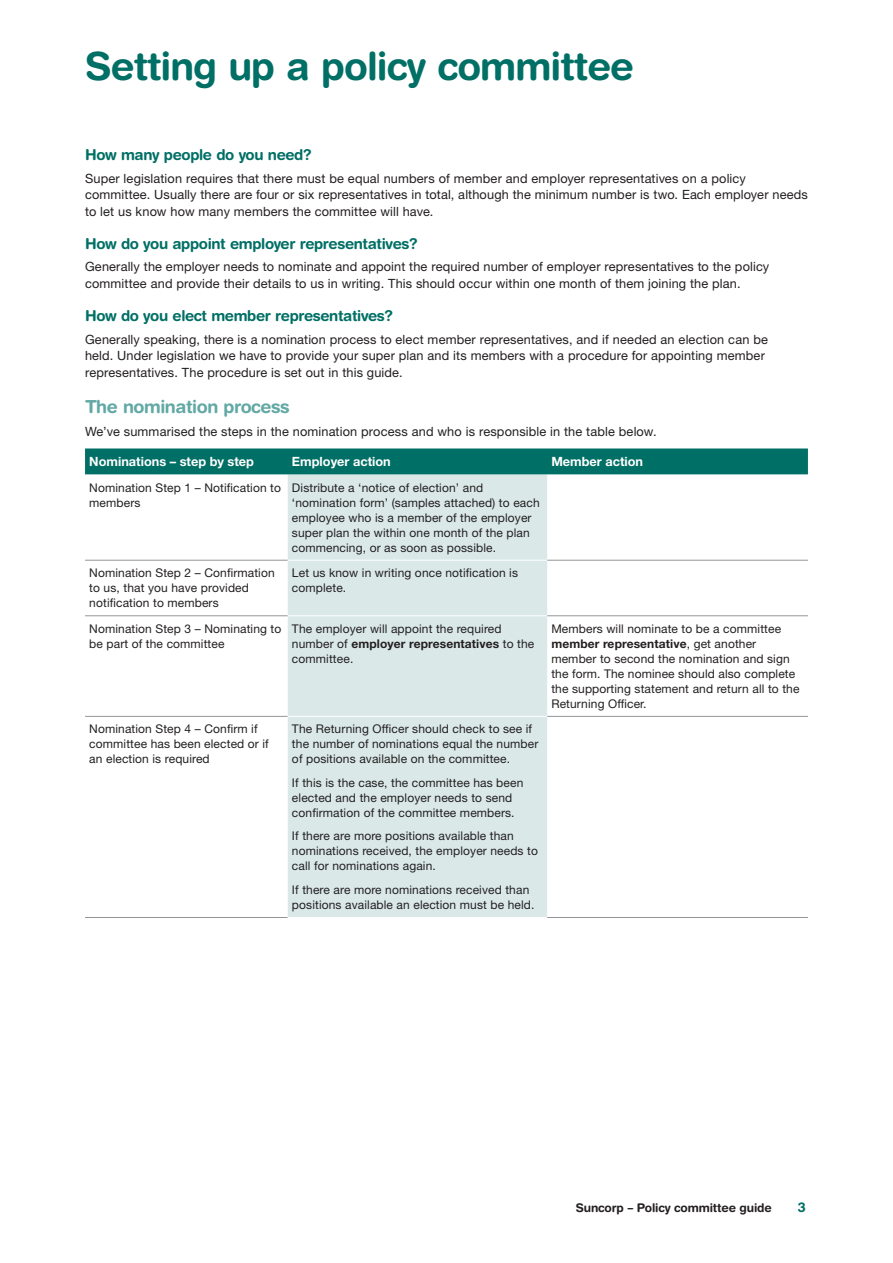
<style>
.page{position:relative;width:893px;height:1263px;background:#fff}
.page>*{position:absolute;margin:0;border:0;box-sizing:border-box;transform-origin:0 0}
.t1{font:700 39px "Helvetica Rounded LT Std";letter-spacing:-.025em;color:#006f65}
.t2{font:700 18px "Helvetica Rounded LT Std";letter-spacing:-.025em;color:#62a8a5}
.t3{font:700 15px "Helvetica Rounded LT Std";letter-spacing:-.025em;color:#006f65}
.t4{font:700 13.5px "Helvetica Rounded LT Std";color:#006f65}
.t5{font:12.75px/16.5px "Helvetica Neue LT Std";letter-spacing:.01em;color:#231f20}
.t6{font:700 12.75px "Helvetica Neue LT Std";color:#fff}
.t7{font:12px/15px "Helvetica Neue LT Std";letter-spacing:.01em;color:#231f20}
.t8{font:700 12px "Helvetica Rounded LT Std";letter-spacing:-.01em;color:#231f20}
.s1{font-weight:700}
</style>
<div class="page">
<svg style="left:85px;top:448px;width:723px;height:27px;background:#0a746b"></svg>
<svg style="left:85px;top:559px;width:723px;height:358px"></svg>
<div style="left:288px;top:475px;width:259px;height:442px;background:#dae9e8"></div>
<hr style="left:85px;top:560px;width:203px;height:1px;background:#939598">
<hr style="left:547px;top:560px;width:261px;height:1px;background:#939598">
<hr style="left:85px;top:615px;width:203px;height:1px;background:#939598">
<hr style="left:85px;top:716px;width:203px;height:1px;background:#939598">
<hr style="left:85px;top:917px;width:203px;height:1px;background:#939598">
<hr style="left:547px;top:615px;width:261px;height:1px;background:#939598">
<hr style="left:547px;top:716px;width:261px;height:1px;background:#939598">
<hr style="left:547px;top:917px;width:261px;height:1px;background:#939598">
<hr style="left:288px;top:560px;width:259px;height:1px;background:#fff">
<hr style="left:288px;top:615px;width:259px;height:1px;background:#fff">
<hr style="left:288px;top:716px;width:259px;height:1px;background:#fff">
<h1 class="t1" style="left:85px;top:42px;width:551px">Setting up a policy committee</h1>
<p class="t3" style="left:85px;top:145px;width:228px">How many people do you need?</p>
<p class="t5" style="left:85px;top:170px;width:724px">Super legislation requires that there must be equal numbers of member and employer representatives on a policy committee. Usually there are four or six representatives in total, although the minimum number is two. Each employer needs to let us know how many members the committee will have.</p>
<p class="t3" style="left:85px;top:234px;width:334px">How do you appoint employer representatives?</p>
<p class="t5" style="left:85px;top:258px;width:686px">Generally the employer needs to nominate and appoint the required number of employer representatives to the policy committee and provide their details to us in writing. This should occur within one month of them joining the plan.</p>
<p class="t3" style="left:85px;top:306px;width:310px">How do you elect member representatives?</p>
<p class="t5" style="left:85px;top:331px;width:684px">Generally speaking, there is a nomination process to elect member representatives, and if needed an election can be held. Under legislation we have to provide your super plan and its members with a procedure for appointing member representatives. The procedure is set out in this guide.</p>
<h2 class="t2" style="left:85px;top:396px;width:206px">The nomination process</h2>
<p class="t5" style="left:85px;top:423px;width:573px">We’ve summarised the steps in the nomination process and who is responsible in the table below.</p>
<p class="t6" style="left:89px;top:454px;width:166px">Nominations – step by step</p>
<p class="t6" style="left:292px;top:454px;width:100px">Employer action</p>
<p class="t6" style="left:551px;top:454px;width:93px">Member action</p>
<p class="t7" style="left:89px;top:480px;width:193px">Nomination Step 1 – Notification to members</p>
<p class="t7" style="left:292px;top:480px;width:249px">Distribute a ‘notice of election’ and ‘nomination form’ (samples attached) to each employee who is a member of the employer super plan the within one month of the plan commencing, or as soon as possible.</p>
<p class="t7" style="left:89px;top:565px;width:187px">Nomination Step 2 – Confirmation to us, that you have provided notification to members</p>
<p class="t7" style="left:292px;top:565px;width:228px">Let us know in writing once notification is complete.</p>
<p class="t7" style="left:89px;top:621px;width:194px">Nomination Step 3 – Nominating to be part of the committee</p>
<p class="t7" style="left:292px;top:621px;width:244px">The employer will appoint the required number of <span class="s1">employer representatives</span> to the committee.</p>
<p class="t7" style="left:551px;top:621px;width:250px">Members will nominate to be a committee <span class="s1">member representative</span>, get another member to second the nomination and sign the form. The nominee should also complete the supporting statement and return all to the Returning Officer.</p>
<p class="t7" style="left:89px;top:721px;width:181px">Nomination Step 4 – Confirm if committee has been elected or if an election is required</p>
<p class="t7" style="left:292px;top:721px;width:248px">The Returning Officer should check to see if the number of nominations equal the number of positions available on the committee.</p>
<p class="t7" style="left:292px;top:775px;width:233px">If this is the case, the committee has been elected and the employer needs to send confirmation of the committee members.</p>
<p class="t7" style="left:292px;top:828px;width:248px">If there are more positions available than nominations received, the employer needs to call for nominations again.</p>
<p class="t7" style="left:292px;top:882px;width:244px">If there are more nominations received than positions available an election must be held.</p>
<p class="t8" style="left:576px;top:1200px;width:197px">Suncorp – Policy committee guide</p>
<p class="t4" style="left:798px;top:1199px;width:10px">3</p>
</div>
